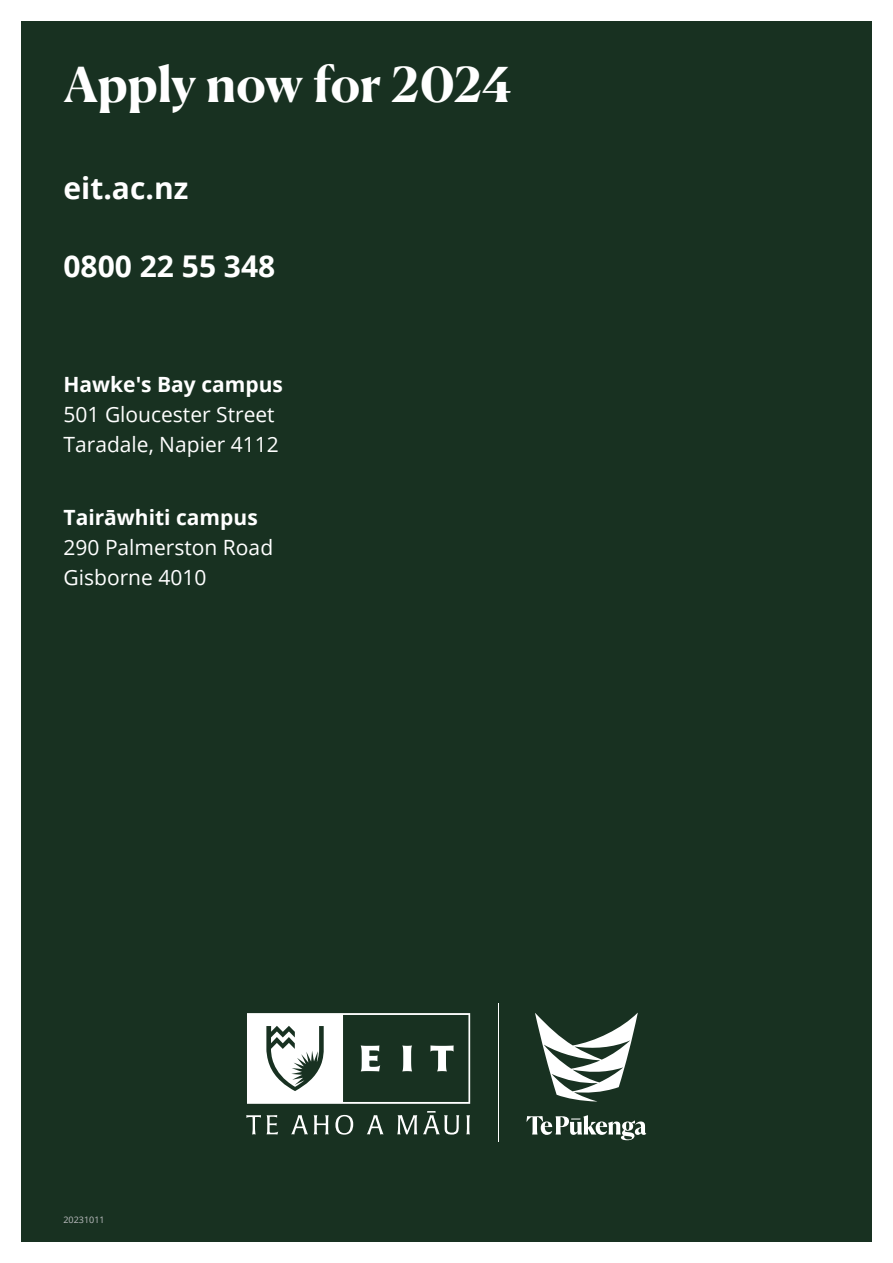
<style>
.page{position:relative;width:893px;height:1263px;background:#fff}
.page>*{position:absolute;margin:0;border:0;box-sizing:border-box;transform-origin:0 0}
.t1{font:700 48px "Canela Deck";color:#fff}
.t2{font:700 30px "Open Sans";color:#fff}
.t3{font:21px/30px "Open Sans";color:#fff}
.t4{font:700 21px "Open Sans";color:#fff}
.t5{font:9px "Open Sans";color:#bcbdc0}
</style>
<div class="page">
<div style="left:21px;top:21px;width:850px;height:1221px;background:#183121"></div>
<svg style="left:246px;top:1111px;width:224px;height:24px"></svg>
<hr style="left:498px;top:1003px;width:1px;height:139px;background:#fff">
<svg style="left:535px;top:1013px;width:103px;height:88px"></svg>
<svg style="left:526px;top:1115px;width:120px;height:25px"></svg>
<svg style="left:247px;top:1013px;width:223px;height:91px"></svg>
<h1 class="t1" style="left:64px;top:43px;width:450px">Apply now for 2024</h1>
<h2 class="t2" style="left:64px;top:167px;width:126px">eit.ac.nz</h2>
<h2 class="t2" style="left:64px;top:245px;width:213px">0800 22 55 348</h2>
<p class="t4" style="left:64px;top:370px;width:221px">Hawke's Bay campus</p>
<p class="t3" style="left:64px;top:399px;width:217px">501 Gloucester Street<br>Taradale, Napier 4112</p>
<p class="t4" style="left:64px;top:502px;width:196px">Tairāwhiti campus</p>
<p class="t3" style="left:64px;top:532px;width:211px">290 Palmerston Road<br>Gisborne 4010</p>
<p class="t5" style="left:64px;top:1214px;width:43px">20231011</p>
</div>
